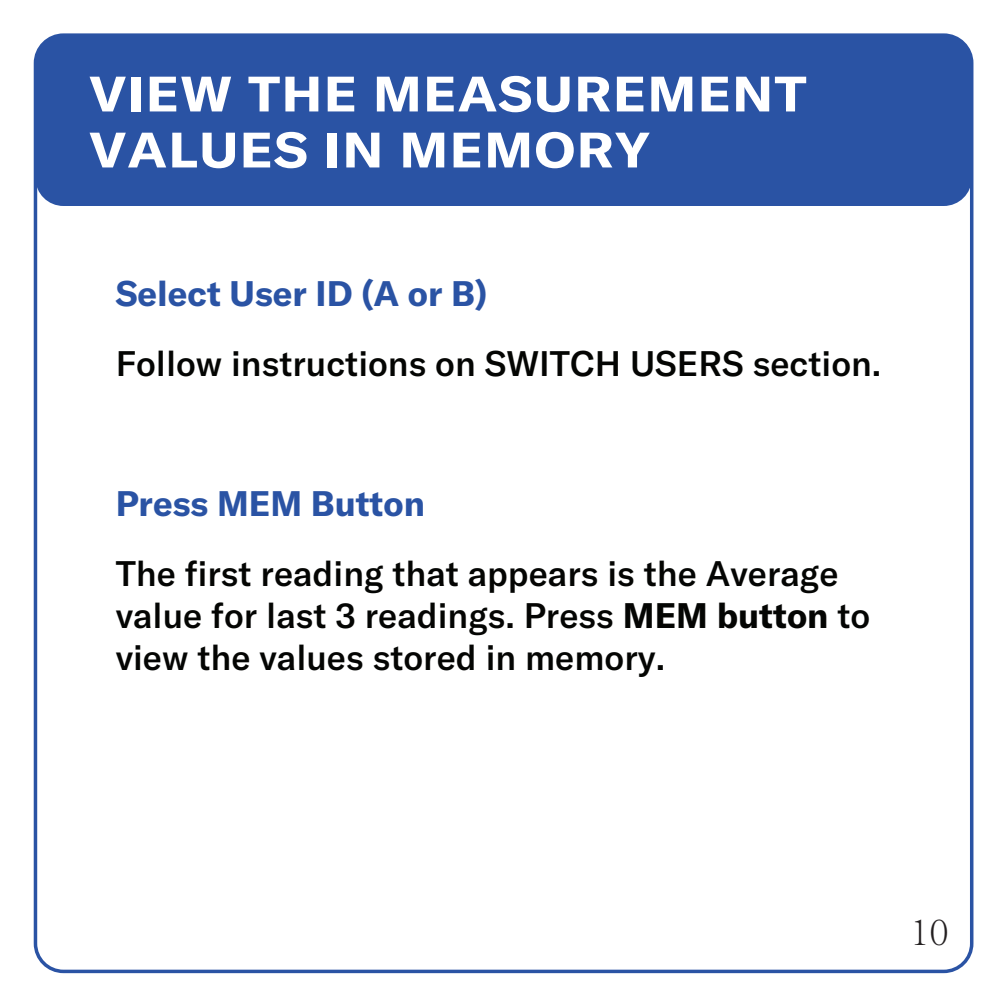
<style>
.page{position:relative;width:1008px;height:1008px;background:#fff}
.page>*{position:absolute;margin:0;border:0;box-sizing:border-box;transform-origin:0 0}
.t1{font:700 49px/56px "GT America";letter-spacing:.025em;color:#fff;scale:1.1 1}
.t2{font:300 42px "Adobe Song Std";color:#231f20}
.t3{font:500 35px/42px "GT America";color:#040503}
.t4{font:700 35px "GT America";color:#2a53a4}
.s1{font-weight:700}
</style>
<div class="page">
<div style="left:35px;top:35px;width:937px;height:171px;background:#2a53a4;border-radius:28px"></div>
<div style="left:34px;top:33px;width:939px;height:940px;border:4px solid #2a53a4;border-radius:28px"></div>
<h1 class="t1" style="left:89px;top:65px;width:653px">VIEW THE MEASUREMENT<br>VALUES IN MEMORY</h1>
<p class="t4" style="left:116px;top:272px;width:373px">Select User ID (A or B)</p>
<p class="t3" style="left:116px;top:343px;width:767px">Follow instructions on SWITCH USERS section.</p>
<p class="t4" style="left:116px;top:482px;width:311px">Press MEM Button</p>
<p class="t3" style="left:116px;top:553px;width:756px">The first reading that appears is the Average value for last 3 readings. Press <span class="s1">MEM button</span> to view the values stored in memory.</p>
<p class="t2" style="left:910px;top:907px;width:40px">10</p>
</div>
